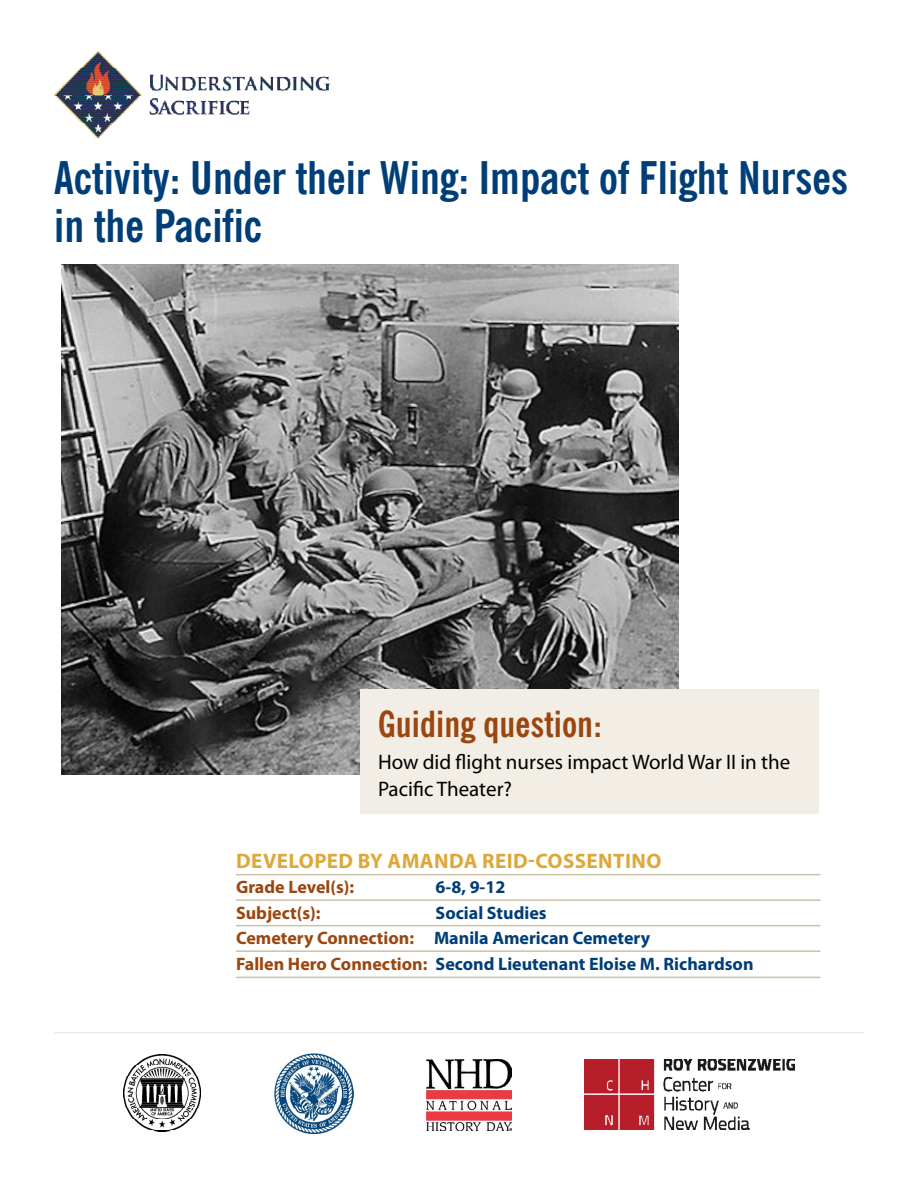
<style>
.page{position:relative;width:918px;height:1188px;background:#fff}
.page>*{position:absolute;margin:0;border:0;box-sizing:border-box;transform-origin:0 0}
.t1{font:700 condensed 45px/48px "News Gothic BT";color:#003e78}
.t2{font:700 condensed 36px "News Gothic BT";letter-spacing:.005em;color:#9b460f}
.t3{font:21px/27px "Myriad Pro";color:#000}
.t4{font:700 21px "Myriad Pro";letter-spacing:.02em;color:#dea839}
.t5{font:700 18px/25.5px "Myriad Pro";color:#003e78}
.t6{font:700 18px "Myriad Pro";color:#9b460f}
.s1{color:#9b460f}
</style>
<div class="page">
<img style="left:61px;top:265px;width:618px;height:509px">
<img style="left:54px;top:50px;width:276px;height:89px">
<img style="left:427px;top:1059px;width:84px;height:71px">
<img style="left:585px;top:1059px;width:210px;height:71px">
<hr style="left:54px;top:1032px;width:810px;height:1px;background:#e4e4e4">
<div style="left:360px;top:689px;width:459px;height:125px;background:#f2eee6"></div>
<img style="left:123px;top:1054px;width:78px;height:78px">
<hr style="left:236px;top:874px;width:584px;height:1px;background:#cac1a9">
<hr style="left:236px;top:899px;width:584px;height:2px;background:#cac1a9">
<hr style="left:236px;top:925px;width:584px;height:1px;background:#cac1a9">
<hr style="left:236px;top:950px;width:584px;height:2px;background:#cac1a9">
<hr style="left:236px;top:977px;width:584px;height:1px;background:#cac1a9">
<img style="left:274px;top:1053px;width:79px;height:81px">
<h1 class="t1" style="left:54px;top:153px;width:795px">Activity: Under their Wing: Impact of Flight Nurses in the Pacific</h1>
<h2 class="t2" style="left:378px;top:702px;width:225px">Guiding question:</h2>
<p class="t3" style="left:378px;top:748px;width:414px">How did flight nurses impact World War II in the<br>Pacific Theater?</p>
<p class="t4" style="left:236px;top:849px;width:427px">DEVELOPED BY AMANDA REID-COSSENTINO</p>
<p class="t6" style="left:236px;top:877px;width:120px">Grade Level(s):</p>
<p class="t5" style="left:436px;top:875px;width:71px">6-8, 9-12</p>
<p class="t6" style="left:236px;top:903px;width:86px">Subject(s):</p>
<p class="t5" style="left:236px;top:900px;width:519px;text-indent:199px">Social Studies<br><span class="s1">Cemetery Connection:</span> Manila American Cemetery<br><span class="s1">Fallen Hero Connection:</span> Second Lieutenant Eloise M. Richardson</p>
</div>
